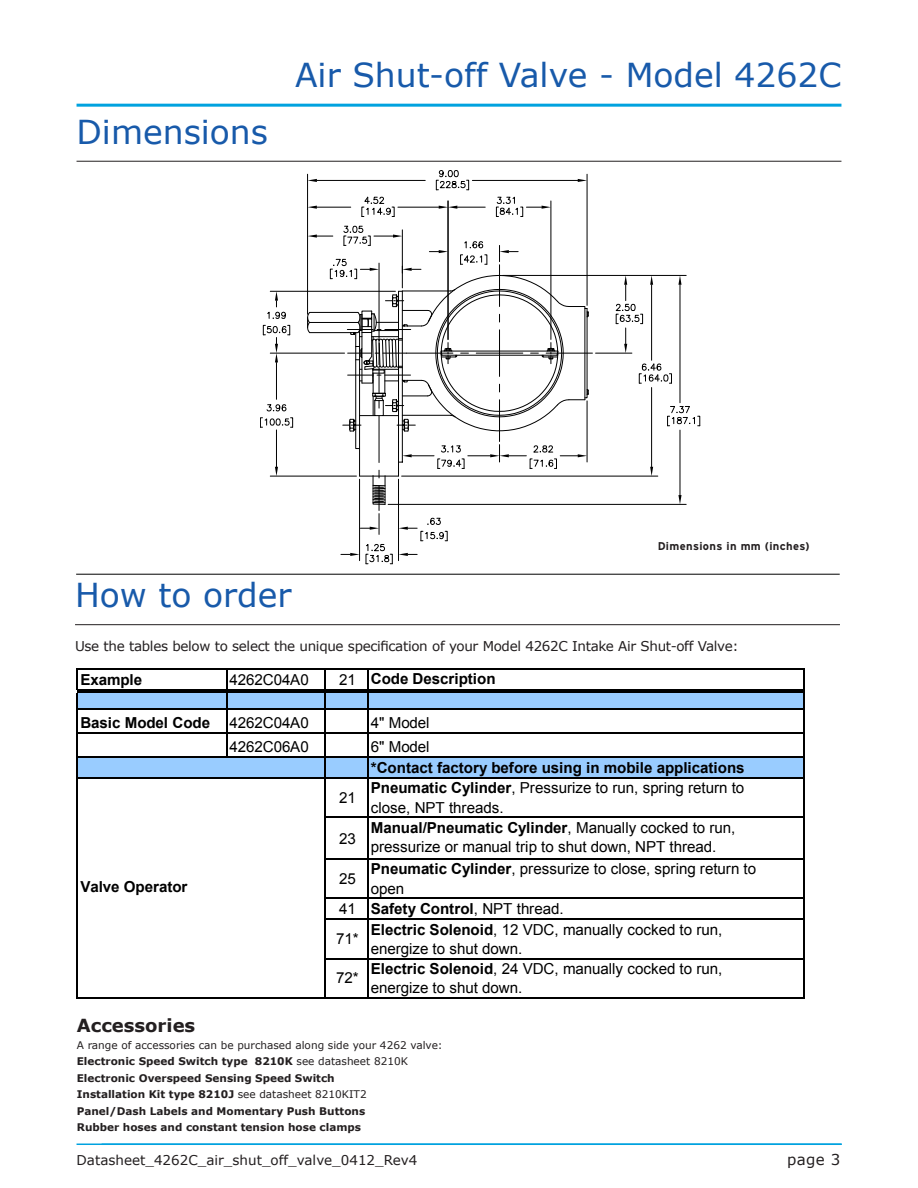
<style>
.page{position:relative;width:918px;height:1188px;background:#fff}
.page>*{position:absolute;margin:0;border:0;box-sizing:border-box;transform-origin:0 0}
.Main_Heading{font:33px "Verdana";color:#185aaa}
.Sub_Heading{font:700 18px "Verdana";color:#231f20}
.t1{font:15.15px/19.2px "Arial";letter-spacing:-.005em;color:#000}
.t2{font:700 15.15px/20.9px "Arial";letter-spacing:-.005em;color:#000}
.t3{font:15px "Verdana";color:#231f20}
.Body_text{font:13.5px "Verdana";letter-spacing:-.025em;color:#231f20}
.Body_text-2{font:13.5px "Verdana";color:#231f20}
.Label{font:700 11.25px "Interstate";letter-spacing:.03em;color:#231f20}
.Sub_Heading-2{font:700 10.5px/16.5px "Verdana";color:#231f20}
.s1{font-weight:400}
.s2{font-weight:700}
</style>
<div class="page">
<hr style="left:77px;top:1144px;width:765px;height:1px;background:#00a2df">
<hr style="left:77px;top:104px;width:764px;height:3px;background:#00a2df">
<hr style="left:77px;top:161px;width:764px;height:1px;background:#231f20">
<hr style="left:546px;top:353px;width:46px;height:1px;background:#000">
<hr style="left:317px;top:207px;width:34px;height:1px;background:#000">
<hr style="left:398px;top:207px;width:41px;height:1px;background:#000">
<svg style="left:308px;top:206px;width:9px;height:3px"></svg>
<svg style="left:361px;top:196px;width:34px;height:21px"></svg>
<hr style="left:448px;top:201px;width:1px;height:138px;background:#000">
<hr style="left:551px;top:201px;width:1px;height:138px;background:#000">
<svg style="left:439px;top:206px;width:46px;height:3px"></svg>
<svg style="left:496px;top:196px;width:55px;height:21px"></svg>
<hr style="left:307px;top:174px;width:1px;height:140px;background:#000">
<hr style="left:587px;top:174px;width:1px;height:131px;background:#000">
<hr style="left:317px;top:180px;width:108px;height:1px;background:#000">
<hr style="left:472px;top:180px;width:106px;height:1px;background:#000">
<svg style="left:308px;top:179px;width:9px;height:3px"></svg>
<svg style="left:578px;top:179px;width:9px;height:3px"></svg>
<svg style="left:436px;top:170px;width:33px;height:20px"></svg>
<hr style="left:270px;top:291px;width:125px;height:1px;background:#000">
<hr style="left:270px;top:353px;width:75px;height:1px;background:#000">
<svg style="left:267px;top:291px;width:19px;height:28px"></svg>
<hr style="left:270px;top:476px;width:86px;height:1px;background:#000">
<hr style="left:276px;top:430px;width:1px;height:37px;background:#000">
<hr style="left:276px;top:362px;width:1px;height:37px;background:#000">
<svg style="left:275px;top:467px;width:3px;height:9px"></svg>
<svg style="left:263px;top:325px;width:27px;height:37px"></svg>
<svg style="left:260px;top:404px;width:33px;height:24px"></svg>
<hr style="left:596px;top:353px;width:36px;height:1px;background:#000">
<svg style="left:615px;top:276px;width:28px;height:77px"></svg>
<hr style="left:503px;top:275px;width:183px;height:1px;background:#000">
<hr style="left:388px;top:504px;width:298px;height:1px;background:#000">
<hr style="left:680px;top:285px;width:1px;height:118px;background:#000">
<hr style="left:680px;top:430px;width:1px;height:65px;background:#000">
<svg style="left:678px;top:275px;width:4px;height:10px"></svg>
<svg style="left:678px;top:495px;width:4px;height:9px"></svg>
<svg style="left:667px;top:406px;width:33px;height:20px"></svg>
<hr style="left:402px;top:476px;width:256px;height:1px;background:#000">
<hr style="left:651px;top:388px;width:1px;height:79px;background:#000">
<hr style="left:651px;top:285px;width:1px;height:75px;background:#000">
<svg style="left:650px;top:467px;width:3px;height:9px"></svg>
<svg style="left:650px;top:275px;width:3px;height:10px"></svg>
<svg style="left:639px;top:363px;width:33px;height:21px"></svg>
<svg style="left:307px;top:225px;width:282px;height:339px"></svg>
<hr style="left:75px;top:624px;width:765px;height:1px;background:#231f20">
<div style="left:78px;top:691px;width:726px;height:18px;background:#9cf"></div>
<div style="left:78px;top:757px;width:726px;height:21px;background:#9cf"></div>
<svg style="left:77px;top:668px;width:1px;height:21px"></svg>
<svg style="left:226px;top:670px;width:1px;height:19px"></svg>
<svg style="left:324px;top:670px;width:2px;height:19px"></svg>
<svg style="left:367px;top:670px;width:2px;height:19px"></svg>
<svg style="left:803px;top:670px;width:1px;height:19px"></svg>
<hr style="left:77px;top:693px;width:1px;height:306px;background:#000">
<hr style="left:226px;top:693px;width:1px;height:65px;background:#000">
<hr style="left:324px;top:693px;width:2px;height:306px;background:#000">
<hr style="left:367px;top:693px;width:2px;height:306px;background:#000">
<hr style="left:803px;top:693px;width:1px;height:306px;background:#000">
<hr style="left:78px;top:668px;width:726px;height:2px;background:#000">
<hr style="left:77px;top:689px;width:727px;height:4px;background:#000">
<hr style="left:78px;top:708px;width:726px;height:2px;background:#000">
<hr style="left:78px;top:732px;width:726px;height:1px;background:#000">
<hr style="left:78px;top:756px;width:726px;height:2px;background:#000">
<hr style="left:78px;top:777px;width:726px;height:2px;background:#000">
<hr style="left:326px;top:816px;width:478px;height:2px;background:#000">
<hr style="left:326px;top:858px;width:478px;height:2px;background:#000">
<hr style="left:326px;top:898px;width:478px;height:1px;background:#000">
<hr style="left:326px;top:918px;width:478px;height:2px;background:#000">
<hr style="left:326px;top:958px;width:478px;height:1px;background:#000">
<hr style="left:78px;top:997px;width:726px;height:2px;background:#000">
<hr style="left:76px;top:574px;width:764px;height:1px;background:#000">
<p class="Main_Heading" style="left:77px;top:111px;width:193px">Dimensions</p>
<h1 class="Main_Heading" style="left:295px;top:54px;width:548px">Air Shut-off Valve - Model 4262C</h1>
<p class="Label" style="left:658px;top:540px;width:153px">Dimensions in mm (inches)</p>
<p class="Main_Heading" style="left:75px;top:574px;width:218px">How to order</p>
<p class="Body_text" style="left:75px;top:638px;width:665px">Use the tables below to select the unique specification of your Model 4262C Intake Air Shut-off Valve:</p>
<p class="t2" style="left:80px;top:669px;width:63px">Example</p>
<p class="t1" style="left:230px;top:670px;width:81px">4262C04A0</p>
<p class="t1" style="left:339px;top:670px;width:18px">21</p>
<p class="t2" style="left:80px;top:712px;width:131px">Basic Model Code</p>
<p class="t1" style="left:230px;top:713px;width:81px">4262C04A0</p>
<p class="t1" style="left:371px;top:713px;width:60px">4" Model</p>
<p class="t1" style="left:230px;top:737px;width:81px">4262C06A0</p>
<p class="t2" style="left:371px;top:737px;width:375px"><span class="s1">6" Model<br></span>*Contact factory before using in mobile applications</p>
<p class="t1" style="left:339px;top:788px;width:18px">21</p>
<p class="t1" style="left:371px;top:779px;width:375px"><span class="s2">Pneumatic Cylinder</span>, Pressurize to run, spring return to close, NPT threads.</p>
<p class="t1" style="left:339px;top:829px;width:18px">23</p>
<p class="t1" style="left:371px;top:818px;width:366px"><span class="s2">Manual/Pneumatic Cylinder</span>, Manually cocked to run, pressurize or manual trip to shut down, NPT thread.</p>
<p class="t1" style="left:339px;top:869px;width:18px">25</p>
<p class="t2" style="left:371px;top:669px;width:126px">Code Description</p>
<p class="t1" style="left:371px;top:860px;width:387px"><span class="s2">Pneumatic Cylinder</span>, pressurize to close, spring return to</p>
<p class="t1" style="left:371px;top:879px;width:35px">open</p>
<p class="t1" style="left:339px;top:899px;width:226px">41 <span class="s2">Safety Control</span>, NPT thread.</p>
<p class="t1" style="left:336px;top:929px;width:24px">71*</p>
<p class="t1" style="left:371px;top:920px;width:353px"><span class="s2">Electric Solenoid</span>, 12 VDC, manually cocked to run, energize to shut down.</p>
<p class="t1" style="left:336px;top:969px;width:24px">72*</p>
<p class="t1" style="left:371px;top:959px;width:353px"><span class="s2">Electric Solenoid</span>, 24 VDC, manually cocked to run, energize to shut down.</p>
<p class="t2" style="left:80px;top:877px;width:109px">Valve Operator</p>
<p class="Sub_Heading" style="left:77px;top:1014px;width:120px">Accessories</p>
<p class="Sub_Heading-2" style="left:77px;top:1036px;width:367px"><span class="s1">A range of accessories can be purchased along side your 4262 valve:<br></span>Electronic Speed Switch type 8210K <span class="s1">see datasheet 8210K </span>Electronic Overspeed Sensing Speed Switch<br>Installation Kit type 8210J <span class="s1">see datasheet 8210KIT2<br></span>Panel/Dash Labels and Momentary Push Buttons<br>Rubber hoses and constant tension hose clamps</p>
<p class="Body_text-2" style="left:77px;top:1151px;width:342px">Datasheet_4262C_air_shut_off_valve_0412_Rev4</p>
<p class="t3" style="left:787px;top:1150px;width:55px">page 3</p>
</div>
